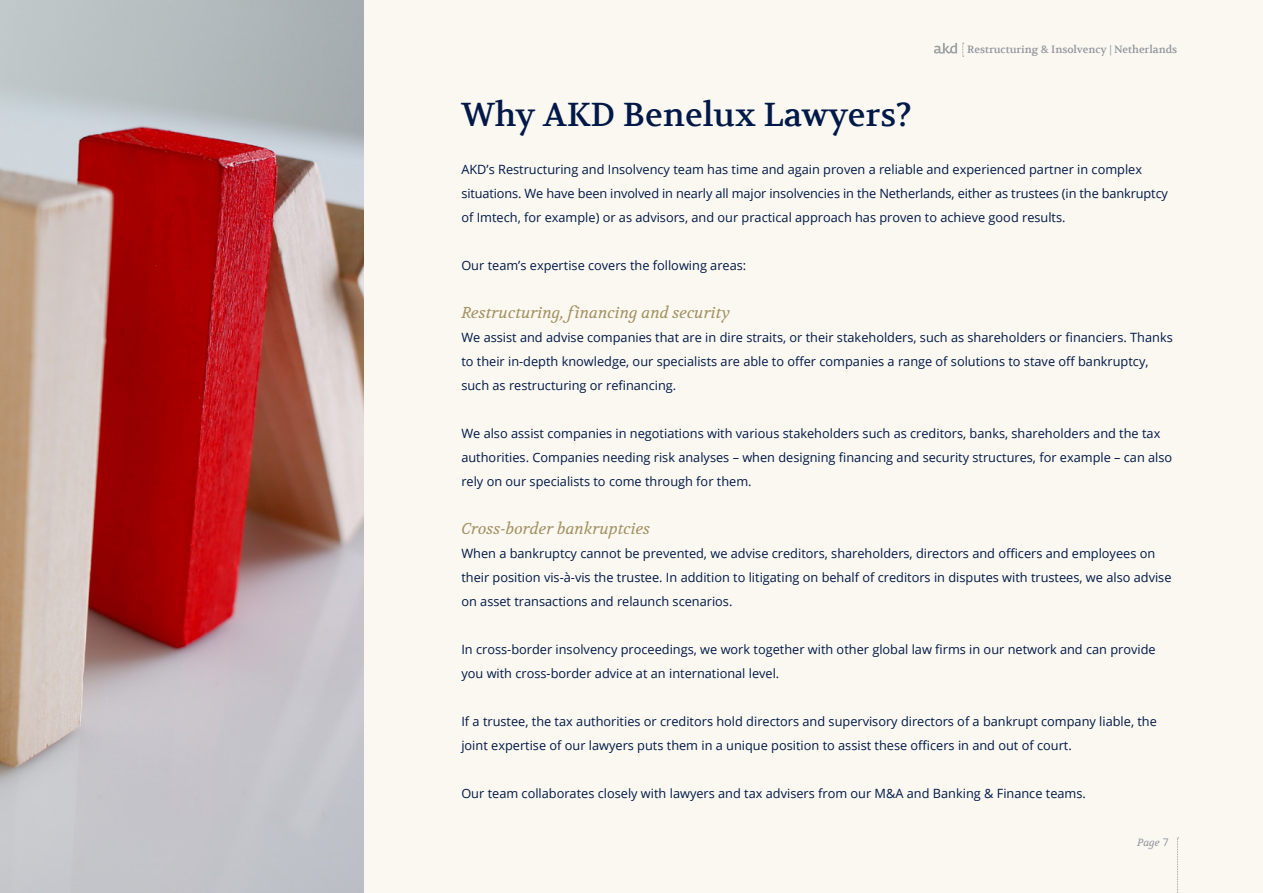
<style>
.page{position:relative;width:1263px;height:893px;background:#fff}
.page>*{position:absolute;margin:0;border:0;box-sizing:border-box;transform-origin:0 0}
.titel_dark_blue{font:33px "Volkhov";color:#001948}
.kopje_italic_dark_go{font:italic 15.75px "Volkhov";color:#a29161}
.body_dark_blue{font:12.75px/24px "Open Sans";color:#001948}
.TITEL{font:10.5px "Volkhov";color:#8f959d}
.TITEL-2{font:italic 10.5px "Volkhov";color:#8f959d}
.s1{font-family:"Open Sans";font-style:normal}
</style>
<div class="page">
<div style="left:364px;top:0;width:899px;height:893px;background:#fbf8f1"></div>
<svg style="left:1177px;top:838px;width:1px;height:55px"></svg>
<svg style="left:934px;top:43px;width:30px;height:14px"></svg>
<img style="left:0;top:0;width:364px;height:893px">
<p class="TITEL" style="left:967px;top:43px;width:211px">Restructuring &amp; Insolvency | Netherlands</p>
<p class="titel_dark_blue" style="left:461px;top:94px;width:452px">Why AKD Benelux Lawyers?</p>
<p class="body_dark_blue" style="left:461px;top:157px;width:708px">AKD’s Restructuring and Insolvency team has time and again proven a reliable and experienced partner in complex situations. We have been involved in nearly all major insolvencies in the Netherlands, either as trustees (in the bankruptcy of Imtech, for example) or as advisors, and our practical approach has proven to achieve good results.</p>
<p class="body_dark_blue" style="left:461px;top:253px;width:286px">Our team’s expertise covers the following areas:</p>
<p class="kopje_italic_dark_go" style="left:461px;top:303px;width:270px">Restructuring, financing and security</p>
<p class="body_dark_blue" style="left:461px;top:325px;width:713px">We assist and advise companies that are in dire straits, or their stakeholders, such as shareholders or financiers. Thanks to their in-depth knowledge, our specialists are able to offer companies a range of solutions to stave off bankruptcy, such as restructuring or refinancing.</p>
<p class="body_dark_blue" style="left:461px;top:421px;width:712px">We also assist companies in negotiations with various stakeholders such as creditors, banks, shareholders and the tax authorities. Companies needing risk analyses – when designing financing and security structures, for example – can also rely on our specialists to come through for them.</p>
<p class="kopje_italic_dark_go" style="left:461px;top:519px;width:190px">Cross-border bankruptcies</p>
<p class="body_dark_blue" style="left:461px;top:541px;width:712px">When a bankruptcy cannot be prevented, we advise creditors, shareholders, directors and officers and employees on their position vis-à-vis the trustee. In addition to litigating on behalf of creditors in disputes with trustees, we also advise on asset transactions and relaunch scenarios.</p>
<p class="body_dark_blue" style="left:461px;top:637px;width:696px">In cross-border insolvency proceedings, we work together with other global law firms in our network and can provide you with cross-border advice at an international level.</p>
<p class="body_dark_blue" style="left:461px;top:709px;width:697px">If a trustee, the tax authorities or creditors hold directors and supervisory directors of a bankrupt company liable, the joint expertise of our lawyers puts them in a unique position to assist these officers in and out of court.</p>
<p class="body_dark_blue" style="left:461px;top:781px;width:626px">Our team collaborates closely with lawyers and tax advisers from our M&amp;A and Banking &amp; Finance teams.</p>
<p class="TITEL-2" style="left:1137px;top:836px;width:33px">Page <span class="s1">7</span></p>
</div>
